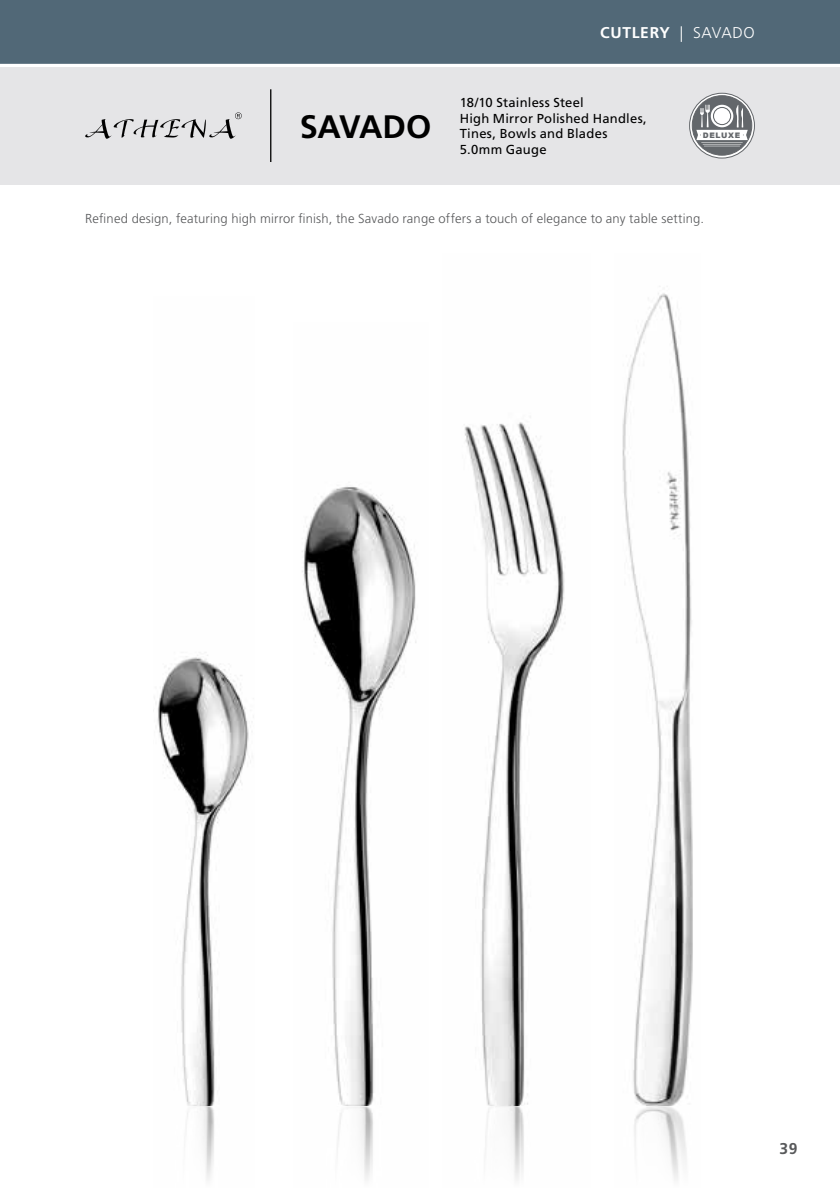
<style>
.page{position:relative;width:840px;height:1191px;background:#fff}
.page>*{position:absolute;margin:0;border:0;box-sizing:border-box;transform-origin:0 0}
.t1{font:700 32.4px "Frutiger LT Std";letter-spacing:-.01em;color:#000}
.t2{font:700 15.6px "Frutiger LT Std";letter-spacing:.045em;color:#fff}
.t3{font:700 15.6px "Frutiger LT Std";color:#58595b}
.t4{font:300 13px "Frutiger LT Std";letter-spacing:.015em;color:#58595b}
.t5{font:13px/15.6px "Frutiger LT Std";letter-spacing:.02em;color:#000}
.t6{font:900 7.6px "Arial";letter-spacing:.09em;color:#63666a}
.s1{font-weight:300}
</style>
<div class="page">
<div style="left:0;top:0;width:839px;height:64px;background:#516877"></div>
<img style="left:157px;top:652px;width:94px;height:528px">
<img style="left:302px;top:486px;width:114px;height:694px">
<img style="left:464px;top:422px;width:101px;height:758px">
<img style="left:622px;top:293px;width:71px;height:887px">
<div style="left:0;top:67px;width:839px;height:118px;background:#e5e5e7"></div>
<hr style="left:270px;top:89px;width:1px;height:73px;background:#000">
<svg style="left:689px;top:93px;width:65px;height:65px"></svg>
<div style="left:689px;top:93px;width:65px;height:65px;border:1px solid #63666a;border-radius:50%"></div>
<svg style="left:691px;top:96px;width:60px;height:59px"></svg>
<div style="left:691px;top:95px;width:60px;height:60px;border:1px solid #63666a;border-radius:50%"></div>
<svg style="left:696px;top:105px;width:51px;height:35px;background:#b9bbbc"></svg>
<hr style="left:703px;top:146px;width:36px;height:1px;background:#fff">
<hr style="left:702px;top:144px;width:38px;height:1px;background:#fff">
<hr style="left:701px;top:142px;width:41px;height:1px;background:#fff">
<svg style="left:85px;top:112px;width:156px;height:27px"></svg>
<h1 class="t1" style="left:299px;top:107px;width:133px">SAVADO</h1>
<p class="t2" style="left:600px;top:23px;width:156px">CUTLERY <span class="s1">| SAVADO</span></p>
<p class="t5" style="left:459px;top:95px;width:188px">18/10 Stainless Steel<br>High Mirror Polished Handles,<br>Tines, Bowls and Blades<br>5.0mm Gauge</p>
<p class="t6" style="left:702px;top:130px;width:39px">DELUXE</p>
<p class="t4" style="left:85px;top:211px;width:620px">Refined design, featuring high mirror finish, the Savado range offers a touch of elegance to any table setting.</p>
<p class="t3" style="left:779px;top:1139px;width:19px">39</p>
</div>
